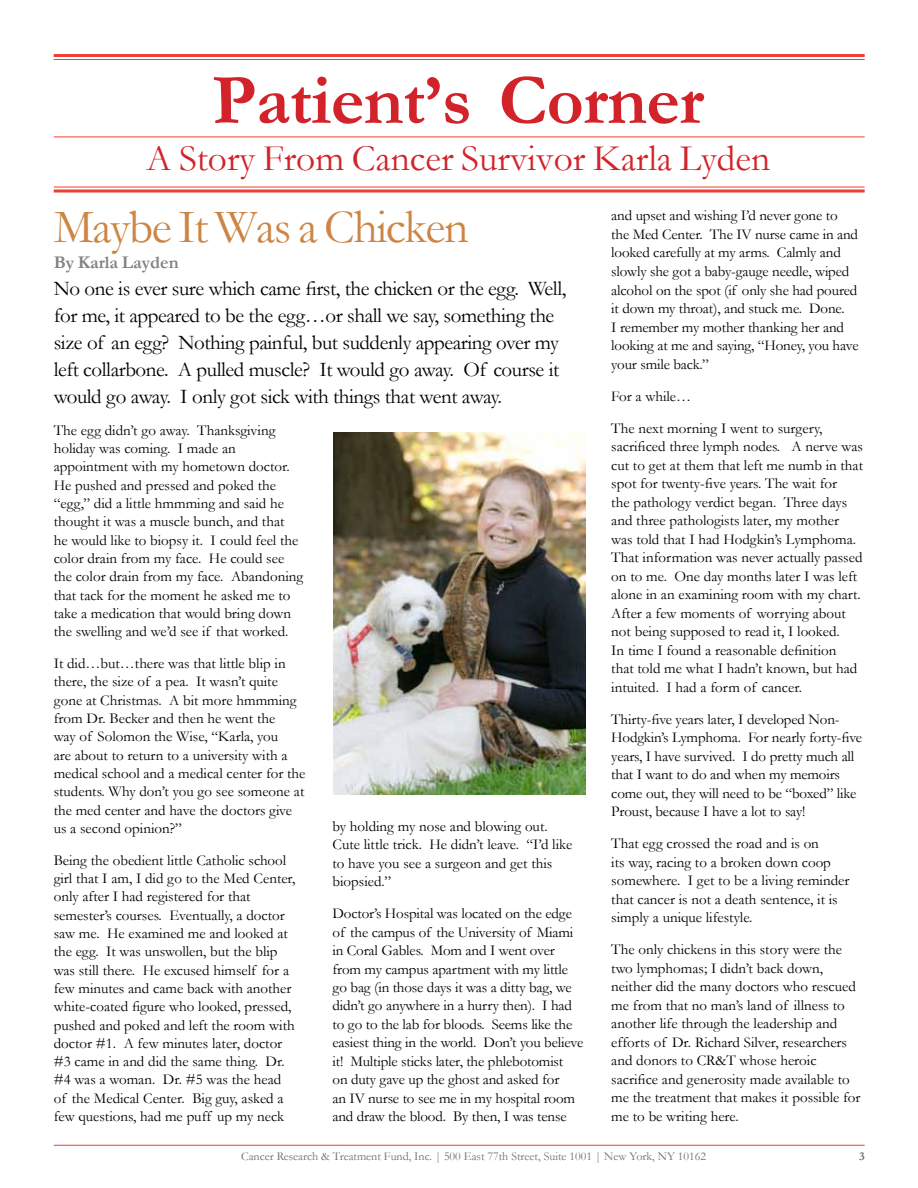
<style>
.page{position:relative;width:918px;height:1188px;background:#fff}
.page>*{position:absolute;margin:0;border:0;box-sizing:border-box;transform-origin:0 0}
.t1{font:700 72px "Garamond";letter-spacing:-.01em;color:#d2232a}
.t2{font:48px "Garamond";letter-spacing:-.03em;color:#cc8544}
.t3{font:37.5px "Garamond";color:#d2232a}
.t4{font:21px/27.2px "Garamond";letter-spacing:-.02em;color:#000}
.t5{font:700 18px "Garamond";color:#808285}
.t6{font:15px/18.5px "Garamond";color:#000}
.t7{font:12px "Garamond";color:#6d6e71}
.t8{font:700 12px "Garamond";color:#6d6e71}
</style>
<div class="page">
<hr style="left:54px;top:1145px;width:811px;height:1px;background:#ef3e33">
<hr style="left:54px;top:137px;width:811px;height:1px;background:#ef3e33">
<hr style="left:54px;top:54px;width:811px;height:3px;background:#ef3e33">
<hr style="left:54px;top:59px;width:811px;height:1px;background:#ef3e33">
<hr style="left:54px;top:187px;width:811px;height:1px;background:#ef3e33">
<hr style="left:54px;top:190px;width:811px;height:3px;background:#ef3e33">
<img style="left:333px;top:432px;width:253px;height:363px">
<h1 class="t1" style="left:212px;top:57px;width:493px">Patient’s Corner</h1>
<h3 class="t3" style="left:146px;top:135px;width:626px">A Story From Cancer Survivor Karla Lyden</h3>
<h2 class="t2" style="left:54px;top:198px;width:416px">Maybe It Was a Chicken</h2>
<p class="t5" style="left:54px;top:251px;width:126px">By Karla Layden</p>
<p class="t4" style="left:54px;top:274px;width:514px">No one is ever sure which came first, the chicken or the egg. Well, for me, it appeared to be the egg…or shall we say, something the size of an egg? Nothing painful, but suddenly appearing over my left collarbone. A pulled muscle? It would go away. Of course it would go away. I only got sick with things that went away.</p>
<p class="t6" style="left:54px;top:421px;width:251px">The egg didn’t go away. Thanksgiving holiday was coming. I made an appointment with my hometown doctor.<br>He pushed and pressed and poked the “egg,” did a little hmmming and said he thought it was a muscle bunch, and that<br>he would like to biopsy it. I could feel the color drain from my face. He could see the color drain from my face. Abandoning that tack for the moment he asked me to take a medication that would bring down the swelling and we’d see if that worked.</p>
<p class="t6" style="left:54px;top:654px;width:253px">It did…but…there was that little blip in there, the size of a pea. It wasn’t quite gone at Christmas. A bit more hmmming from Dr. Becker and then he went the<br>way of Solomon the Wise, “Karla, you<br>are about to return to a university with a medical school and a medical center for the students. Why don’t you go see someone at the med center and have the doctors give us a second opinion?”</p>
<p class="t6" style="left:54px;top:851px;width:243px">Being the obedient little Catholic school girl that I am, I did go to the Med Center, only after I had registered for that semester’s courses. Eventually, a doctor saw me. He examined me and looked at the egg. It was unswollen, but the blip was still there. He excused himself for a few minutes and came back with another white-coated figure who looked, pressed, pushed and poked and left the room with doctor #1. A few minutes later, doctor #3 came in and did the same thing. Dr. #4 was a woman. Dr. #5 was the head of the Medical Center. Big guy, asked a few questions, had me puff up my neck</p>
<p class="t6" style="left:611px;top:206px;width:249px">and upset and wishing I’d never gone to the Med Center. The IV nurse came in and looked carefully at my arms. Calmly and slowly she got a baby-gauge needle, wiped alcohol on the spot (if only she had poured it down my throat), and stuck me. Done.<br>I remember my mother thanking her and looking at me and saying, “Honey, you have your smile back.”</p>
<p class="t6" style="left:611px;top:380px;width:213px;line-height:32px">For a while…<br>The next morning I went to surgery,</p>
<p class="t6" style="left:611px;top:437px;width:253px">sacrificed three lymph nodes. A nerve was cut to get at them that left me numb in that spot for twenty-five years. The wait for<br>the pathology verdict began. Three days and three pathologists later, my mother was told that I had Hodgkin’s Lymphoma.<br>That information was never actually passed on to me. One day months later I was left alone in an examining room with my chart.<br>After a few moments of worrying about not being supposed to read it, I looked.<br>In time I found a reasonable definition<br>that told me what I hadn’t known, but had intuited. I had a form of cancer.</p>
<p class="t6" style="left:611px;top:710px;width:252px">Thirty-five years later, I developed Non-Hodgkin’s Lymphoma. For nearly forty-five years, I have survived. I do pretty much all that I want to do and when my memoirs come out, they will need to be “boxed” like Proust, because I have a lot to say!</p>
<p class="t6" style="left:611px;top:834px;width:240px">That egg crossed the road and is on<br>its way, racing to a broken down coop somewhere. I get to be a living reminder that cancer is not a death sentence, it is simply a unique lifestyle.</p>
<p class="t6" style="left:611px;top:940px;width:251px">The only chickens in this story were the two lymphomas; I didn’t back down, neither did the many doctors who rescued me from that no man’s land of illness to another life through the leadership and efforts of Dr. Richard Silver, researchers and donors to CR&amp;T whose heroic sacrifice and generosity made available to me the treatment that makes it possible for me to be writing here.</p>
<p class="t7" style="left:241px;top:1149px;width:466px">Cancer Research &amp; Treatment Fund, Inc. | 500 East 77th Street, Suite 1001 | New York, NY 10162</p>
<p class="t8" style="left:859px;top:1149px;width:7px">3</p>
<p class="t6" style="left:333px;top:817px;width:241px">by holding my nose and blowing out.<br>Cute little trick. He didn’t leave. “I’d like to have you see a surgeon and get this biopsied.”</p>
<p class="t6" style="left:333px;top:904px;width:252px">Doctor’s Hospital was located on the edge of the campus of the University of Miami in Coral Gables. Mom and I went over from my campus apartment with my little go bag (in those days it was a ditty bag, we didn’t go anywhere in a hurry then). I had to go to the lab for bloods. Seems like the easiest thing in the world. Don’t you believe it! Multiple sticks later, the phlebotomist<br>on duty gave up the ghost and asked for<br>an IV nurse to see me in my hospital room and draw the blood. By then, I was tense</p>
</div>
